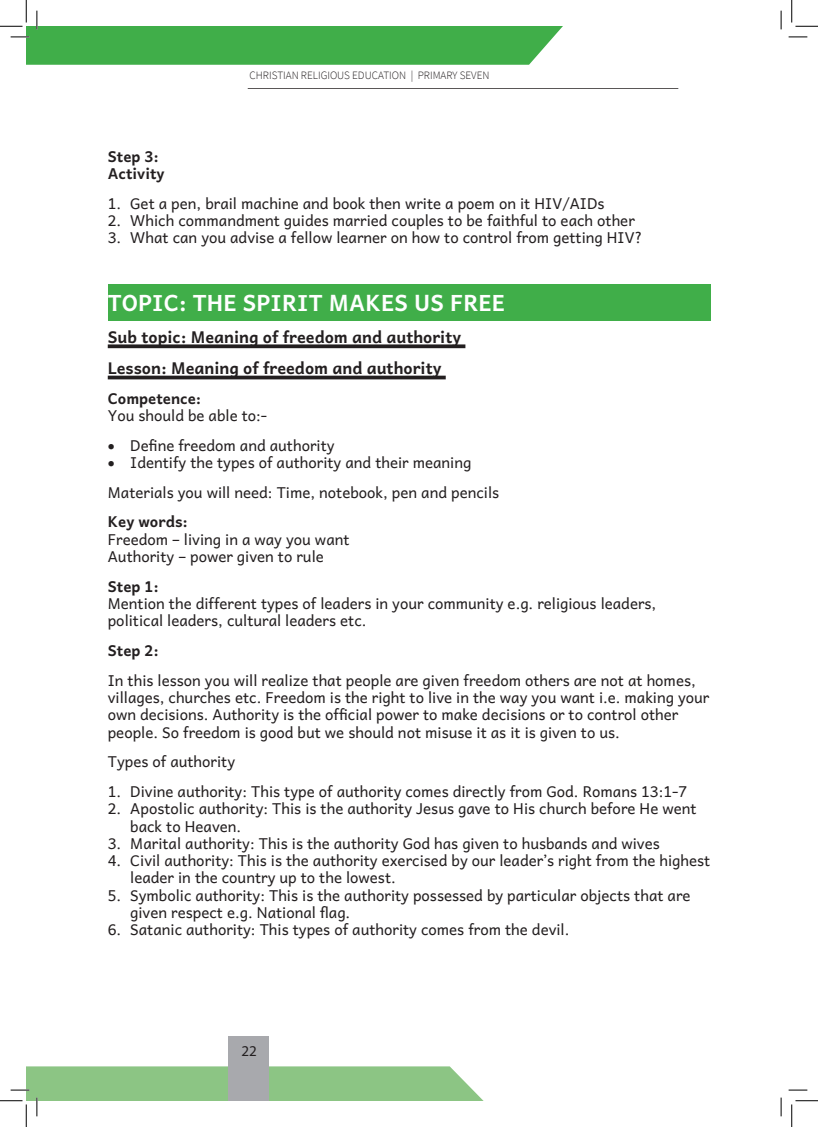
<style>
.page{position:relative;width:818px;height:1127px;background:#fff}
.page>*{position:absolute;margin:0;border:0;box-sizing:border-box;transform-origin:0 0}
.t1{font:700 22.5px "Andika New Basic";color:#fff}
.t2{font:700 16.25px/31.1px "Andika New Basic";color:#231f20}
.t3{font:15px/17.2px "Andika New Basic";color:#231f20}
.t4{font:700 15px/17.2px "Andika New Basic";color:#231f20}
.t5{font:15px "Myriad Pro";color:#231f20}
.t6{font:300 11.25px "Source Sans Pro";color:#231f20}
</style>
<div class="page">
<div style="left:228px;top:1035px;width:41px;height:65px;background:#a8a9ad"></div>
<hr style="left:248px;top:88px;width:430px;height:1px;background:#231f20">
<div style="left:108px;top:284px;width:602px;height:36px;background:#40ae49"></div>
<svg style="left:108px;top:344px;width:357px;height:4px"></svg>
<svg style="left:108px;top:375px;width:338px;height:4px"></svg>
<svg style="left:788px;top:36px;width:19px;height:2px"></svg>
<svg style="left:788px;top:1089px;width:19px;height:1px"></svg>
<svg style="left:780px;top:11px;width:2px;height:18px"></svg>
<svg style="left:780px;top:1097px;width:2px;height:18px"></svg>
<svg style="left:0;top:0;width:563px;height:65px"></svg>
<svg style="left:0;top:1066px;width:484px;height:60px"></svg>
<svg style="left:791px;top:0;width:27px;height:27px"></svg>
<svg style="left:791px;top:1100px;width:27px;height:26px"></svg>
<p class="t6" style="left:250px;top:68px;width:241px">CHRISTIAN RELIGIOUS EDUCATION | PRIMARY SEVEN</p>
<p class="t4" style="left:108px;top:145px;width:58px">Step 3:<br>Activity</p>
<p class="t3" style="left:108px;top:192px;width:498px">1. Get a pen, brail machine and book then write a poem on it HIV/AIDs</p>
<p class="t3" style="left:108px;top:209px;width:529px">2. Which commandment guides married couples to be faithful to each other</p>
<p class="t3" style="left:108px;top:227px;width:536px">3. What can you advise a fellow learner on how to control from getting HIV?</p>
<h1 class="t1" style="left:108px;top:282px;width:399px">TOPIC: THE SPIRIT MAKES US FREE</h1>
<p class="t2" style="left:108px;top:319px;width:355px">Sub topic: Meaning of freedom and authority<br>Lesson: Meaning of freedom and authority</p>
<p class="t4" style="left:108px;top:387px;width:95px">Competence:</p>
<p class="t3" style="left:108px;top:404px;width:161px">You should be able to:-</p>
<p class="t3" style="left:108px;top:434px;width:228px">• Define freedom and authority</p>
<p class="t3" style="left:108px;top:445px;width:393px;line-height:29.8px">• Identify the types of authority and their meaning<br>Materials you will need: Time, notebook, pen and pencils</p>
<p class="t4" style="left:108px;top:511px;width:82px">Key words:</p>
<p class="t3" style="left:108px;top:528px;width:243px">Freedom – living in a way you want<br>Authority – power given to rule</p>
<p class="t4" style="left:108px;top:575px;width:52px">Step 1:</p>
<p class="t3" style="left:108px;top:592px;width:550px">Mention the different types of leaders in your community e.g. religious leaders, political leaders, cultural leaders etc.</p>
<p class="t4" style="left:108px;top:639px;width:52px">Step 2:</p>
<p class="t3" style="left:108px;top:669px;width:603px">In this lesson you will realize that people are given freedom others are not at homes, villages, churches etc. Freedom is the right to live in the way you want i.e. making your own decisions. Authority is the official power to make decisions or to control other people. So freedom is good but we should not misuse it as it is given to us.</p>
<p class="t3" style="left:108px;top:750px;width:129px">Types of authority</p>
<p class="t3" style="left:108px;top:780px;width:581px">1. Divine authority: This type of authority comes directly from God. Romans 13:1-7</p>
<p class="t3" style="left:130px;top:797px;width:568px;text-indent:-22px">2. Apostolic authority: This is the authority Jesus gave to His church before He went back to Heaven.</p>
<p class="t3" style="left:108px;top:832px;width:554px">3. Marital authority: This is the authority God has given to husbands and wives</p>
<p class="t3" style="left:130px;top:849px;width:581px;text-indent:-22px">4. Civil authority: This is the authority exercised by our leader’s right from the highest leader in the country up to the lowest.</p>
<p class="t3" style="left:130px;top:884px;width:562px;text-indent:-22px">5. Symbolic authority: This is the authority possessed by particular objects that are given respect e.g. National flag.</p>
<p class="t3" style="left:108px;top:918px;width:463px">6. Satanic authority: This types of authority comes from the devil.</p>
<p class="t5" style="left:242px;top:1041px;width:17px">22</p>
</div>
